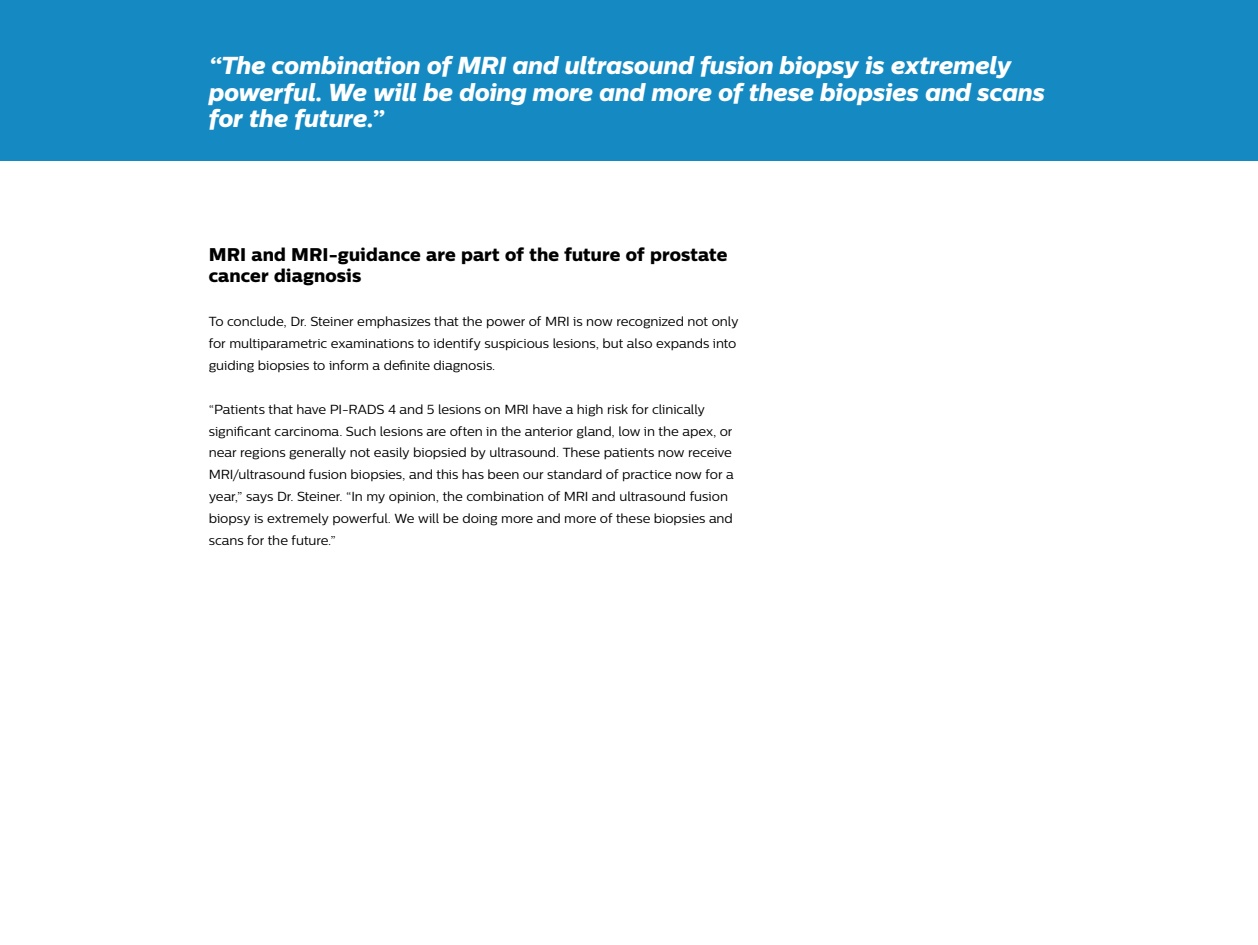
<style>
.page{position:relative;width:1258px;height:945px;background:#fff}
.page>*{position:absolute;margin:0;border:0;box-sizing:border-box;transform-origin:0 0}
.Quote_bold_white{font:italic 24.5px/26.2px "Centrale Sans X Bold";letter-spacing:-.015em;color:#fff}
.body_tekst{font:18.38px/21.9px "Centrale Sans X Bold";letter-spacing:.005em;color:#000}
.body_tekst-2{font:13.12px/21.9px "Centrale Sans";letter-spacing:-.005em;color:#000}
</style>
<div class="page">
<div style="left:0;top:0;width:1257px;height:161px;background:#158ac2"></div>
<p class="Quote_bold_white" style="left:209px;top:52px;width:837px">“The combination of MRI and ultrasound fusion biopsy is extremely powerful. We will be doing more and more of these biopsies and scans for the future.”</p>
<p class="body_tekst" style="left:209px;top:243px;width:520px">MRI and MRI-guidance are part of the future of prostate cancer diagnosis</p>
<p class="body_tekst-2" style="left:209px;top:310px;width:531px">To conclude, Dr. Steiner emphasizes that the power of MRI is now recognized not only for multiparametric examinations to identify suspicious lesions, but also expands into guiding biopsies to inform a definite diagnosis.</p>
<p class="body_tekst-2" style="left:209px;top:398px;width:526px">“Patients that have PI-RADS 4 and 5 lesions on MRI have a high risk for clinically significant carcinoma. Such lesions are often in the anterior gland, low in the apex, or near regions generally not easily biopsied by ultrasound. These patients now receive MRI/ultrasound fusion biopsies, and this has been our standard of practice now for a year,” says Dr. Steiner. “In my opinion, the combination of MRI and ultrasound fusion biopsy is extremely powerful. We will be doing more and more of these biopsies and scans for the future.”</p>
</div>
